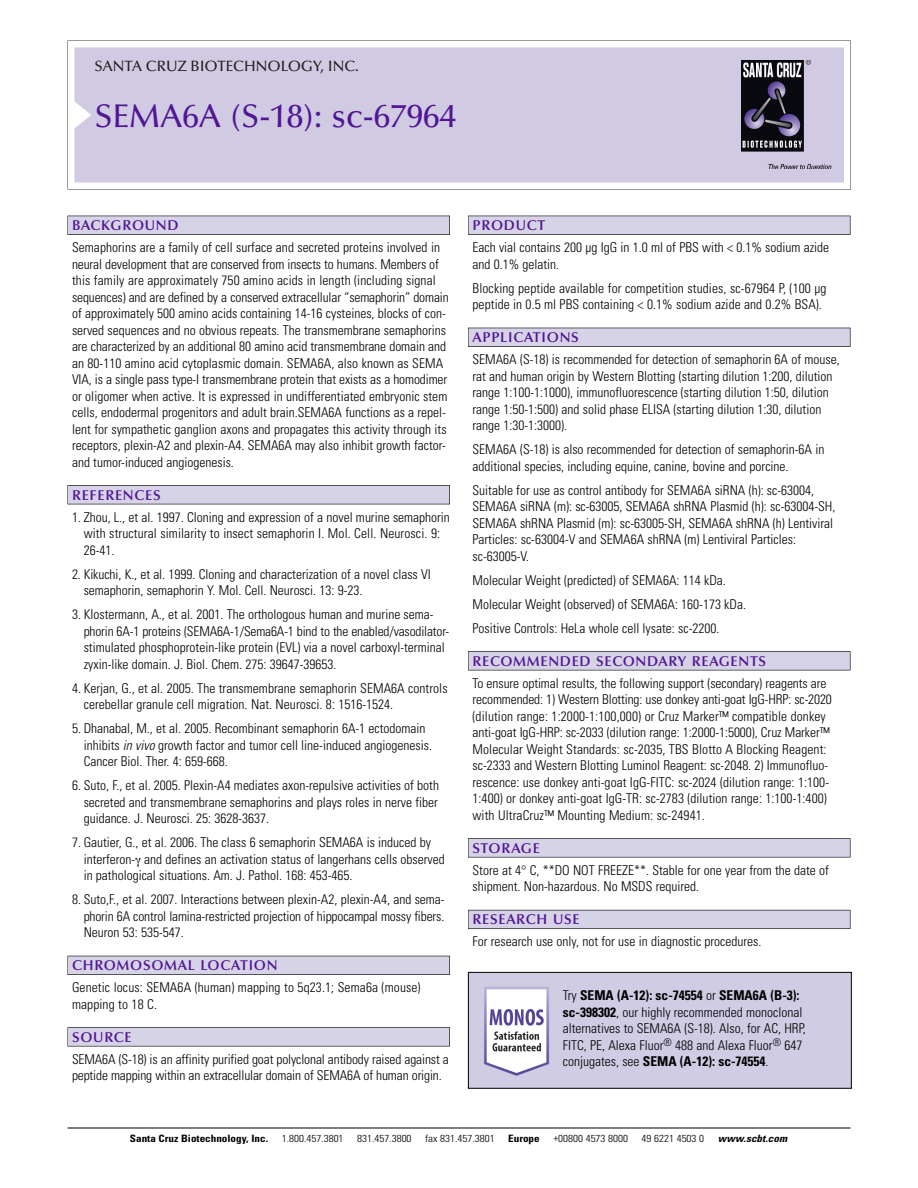
<style>
.page{position:relative;width:918px;height:1188px;background:#fff}
.page>*{position:absolute;margin:0;border:0;box-sizing:border-box;transform-origin:0 0}
.t1{font:500 33px "Optima";color:#511695}
.t2{font:500 15px "Optima";color:#231f20}
.t3{font:600 14.25px "Optima";letter-spacing:.05em;color:#511695}
.t4{font:300 condensed 13.5px/16.5px "Univers";color:#000}
.t5{font:300 condensed 10.2px "Univers";color:#000;scale:1.1 1}
.t6{font:700 condensed 10.2px "Univers";color:#000;scale:1.1 1}
.t7{font:italic 700 condensed 10.2px "Univers";letter-spacing:.005em;color:#000;scale:1.1 1}
.s1{font-style:italic}
.s2{font-weight:700}
</style>
<div class="page">
<svg style="left:68px;top:40px;width:783px;height:149px"></svg>
<div style="left:74px;top:47px;width:770px;height:135px;background:#d1cae3"></div>
<img style="left:741px;top:60px;width:90px;height:108px">
<div style="left:68px;top:216px;width:382px;height:19px;background:#525155"></div>
<div style="left:68px;top:216px;width:381px;height:18px;background:#d7d3e7"></div>
<div style="left:68px;top:485px;width:382px;height:19px;background:#525155"></div>
<div style="left:68px;top:486px;width:381px;height:18px;background:#d7d3e7"></div>
<div style="left:68px;top:956px;width:382px;height:19px;background:#525158"></div>
<div style="left:68px;top:956px;width:381px;height:18px;background:#d7d3e7"></div>
<div style="left:68px;top:1027px;width:382px;height:19px;background:#575759"></div>
<div style="left:68px;top:1028px;width:381px;height:18px;background:#d7d3e7"></div>
<div style="left:468px;top:216px;width:382px;height:19px;background:#525155"></div>
<div style="left:468px;top:216px;width:382px;height:18px;background:#d7d3e7"></div>
<div style="left:468px;top:328px;width:382px;height:19px;background:#515055"></div>
<div style="left:468px;top:328px;width:382px;height:18px;background:#d7d3e7"></div>
<div style="left:468px;top:651px;width:382px;height:19px;background:#545357"></div>
<div style="left:468px;top:652px;width:382px;height:18px;background:#d7d3e7"></div>
<div style="left:468px;top:838px;width:382px;height:19px;background:#575759"></div>
<div style="left:468px;top:839px;width:382px;height:18px;background:#d7d3e7"></div>
<div style="left:468px;top:910px;width:382px;height:19px;background:#5b5a62"></div>
<div style="left:468px;top:910px;width:382px;height:18px;background:#d7d3e7"></div>
<hr style="left:68px;top:1128px;width:782px;height:1px;background:#000">
<img style="left:470px;top:974px;width:380px;height:113px">
<div style="left:468px;top:972px;width:384px;height:117px;border:1px solid #000"></div>
<p class="t2" style="left:94px;top:61px;width:266px">SANTA CRUZ BIOTECHNOLOGY, INC.</p>
<h1 class="t1" style="left:94px;top:103px;width:363px">SEMA6A (S-18): sc-67964</h1>
<p class="t3" style="left:72px;top:219px;width:108px">BACKGROUND</p>
<p class="t4" style="left:72px;top:240px;width:378px">Semaphorins are a family of cell surface and secreted proteins involved in neural development that are conserved from insects to humans. Members of this family are approximately 750 amino acids in length (including signal sequences) and are defined by a conserved extracellular “semaphorin” domain of approximately 500 amino acids containing 14-16 cysteines, blocks of con&shy;served sequences and no obvious repeats. The transmembrane semaphorins are characterized by an additional 80 amino acid transmembrane domain and an 80-110 amino acid cytoplasmic domain. SEMA6A, also known as SEMA VIA, is a single pass type-I transmembrane protein that exists as a homodimer or oligomer when active. It is expressed in undifferentiated embryonic stem cells, endodermal progenitors and adult brain.SEMA6A functions as a repel&shy;lent for sympathetic ganglion axons and propagates this activity through its receptors, plexin-A2 and plexin-A4. SEMA6A may also inhibit growth factor&shy;and tumor-induced angiogenesis.</p>
<p class="t3" style="left:72px;top:489px;width:90px">REFERENCES</p>
<p class="t4" style="left:84px;top:510px;width:368px;text-indent:-12px">1. Zhou, L., et al. 1997. Cloning and expression of a novel murine semaphorin with structural similarity to insect semaphorin I. Mol. Cell. Neurosci. 9:<br>26-41.</p>
<p class="t4" style="left:84px;top:567px;width:349px;text-indent:-12px">2. Kikuchi, K., et al. 1999. Cloning and characterization of a novel class VI semaphorin, semaphorin Y. Mol. Cell. Neurosci. 13: 9-23.</p>
<p class="t4" style="left:84px;top:607px;width:367px;text-indent:-12px">3. Klostermann, A., et al. 2001. The orthologous human and murine sema&shy;phorin 6A-1 proteins (SEMA6A-1/Sema6A-1 bind to the enabled/vasodilator&shy;stimulated phosphoprotein-like protein (EVL) via a novel carboxyl-terminal zyxin-like domain. J. Biol. Chem. 275: 39647-39653.</p>
<p class="t4" style="left:84px;top:681px;width:365px;text-indent:-12px">4. Kerjan, G., et al. 2005. The transmembrane semaphorin SEMA6A controls cerebellar granule cell migration. Nat. Neurosci. 8: 1516-1524.</p>
<p class="t4" style="left:84px;top:721px;width:350px;text-indent:-12px">5. Dhanabal, M., et al. 2005. Recombinant semaphorin 6A-1 ectodomain inhibits <span class="s1">in vivo</span> growth factor and tumor cell line-induced angiogenesis.<br>Cancer Biol. Ther. 4: 659-668.</p>
<p class="t4" style="left:84px;top:778px;width:357px;text-align:justify;text-indent:-12px">6. Suto, F., et al. 2005. Plexin-A4 mediates axon-repulsive activities of both secreted and transmembrane semaphorins and plays roles in nerve fiber guidance. J. Neurosci. 25: 3628-3637.</p>
<p class="t4" style="left:84px;top:835px;width:363px;text-indent:-12px">7. Gautier, G., et al. 2006. The class 6 semaphorin SEMA6A is induced by interferon- and defines an activation status of langerhans cells observed in pathological situations. Am. J. Pathol. 168: 453-465.</p>
<p class="t4" style="left:84px;top:892px;width:363px;text-align:justify;text-indent:-12px">8. Suto,F., et al. 2007. Interactions between plexin-A2, plexin-A4, and sema&shy;phorin 6A control lamina-restricted projection of hippocampal mossy fibers.<br>Neuron 53: 535-547.</p>
<p class="t3" style="left:72px;top:960px;width:207px">CHROMOSOMAL LOCATION</p>
<p class="t4" style="left:72px;top:980px;width:350px">Genetic locus: SEMA6A (human) mapping to 5q23.1; Sema6a (mouse) mapping to 18 C.</p>
<p class="t3" style="left:72px;top:1031px;width:61px">SOURCE</p>
<p class="t4" style="left:72px;top:1052px;width:378px">SEMA6A (S-18) is an affinity purified goat polyclonal antibody raised against a peptide mapping within an extracellular domain of SEMA6A of human origin.</p>
<p class="t3" style="left:473px;top:219px;width:74px">PRODUCT</p>
<p class="t4" style="left:473px;top:240px;width:358px">Each vial contains 200 µg IgG in 1.0 ml of PBS with &lt; 0.1% sodium azide and 0.1% gelatin.</p>
<p class="t4" style="left:473px;top:281px;width:356px">Blocking peptide available for competition studies, sc-67964 P, (100 µg peptide in 0.5 ml PBS containing &lt; 0.1% sodium azide and 0.2% BSA).</p>
<p class="t3" style="left:473px;top:332px;width:108px">APPLICATIONS</p>
<p class="t4" style="left:473px;top:352px;width:369px">SEMA6A (S-18) is recommended for detection of semaphorin 6A of mouse, rat and human origin by Western Blotting (starting dilution 1:200, dilution range 1:100-1:1000), immunofluorescence (starting dilution 1:50, dilution range 1:50-1:500) and solid phase ELISA (starting dilution 1:30, dilution range 1:30-1:3000).</p>
<p class="t4" style="left:473px;top:442px;width:353px">SEMA6A (S-18) is also recommended for detection of semaphorin-6A in additional species, including equine, canine, bovine and porcine.</p>
<p class="t4" style="left:473px;top:483px;width:364px">Suitable for use as control antibody for SEMA6A siRNA (h): sc-63004, SEMA6A siRNA (m): sc-63005, SEMA6A shRNA Plasmid (h): sc-63004-SH, SEMA6A shRNA Plasmid (m): sc-63005-SH, SEMA6A shRNA (h) Lentiviral Particles: sc-63004-V and SEMA6A shRNA (m) Lentiviral Particles: sc-63005-V.</p>
<p class="t4" style="left:473px;top:569px;width:275px;line-height:24px">Molecular Weight (predicted) of SEMA6A: 114 kDa.<br>Molecular Weight (observed) of SEMA6A: 160-173 kDa.<br>Positive Controls: HeLa whole cell lysate: sc-2200.</p>
<p class="t3" style="left:473px;top:655px;width:295px">RECOMMENDED SECONDARY REAGENTS</p>
<p class="t4" style="left:473px;top:676px;width:361px">To ensure optimal results, the following support (secondary) reagents are recommended: 1) Western Blotting: use donkey anti-goat IgG-HRP: sc-2020 (dilution range: 1:2000-1:100,000) or Cruz Marker™ compatible donkey anti-goat IgG-HRP: sc-2033 (dilution range: 1:2000-1:5000), Cruz Marker™ Molecular Weight Standards: sc-2035, TBS Blotto A Blocking Reagent: sc-2333 and Western Blotting Luminol Reagent: sc-2048. 2) Immunofluo&shy;rescence: use donkey anti-goat IgG-FITC: sc-2024 (dilution range: 1:100- 1:400) or donkey anti-goat IgG-TR: sc-2783 (dilution range: 1:100-1:400) with UltraCruz™ Mounting Medium: sc-24941.</p>
<p class="t3" style="left:473px;top:842px;width:69px">STORAGE</p>
<p class="t4" style="left:473px;top:863px;width:358px">Store at 4° C, **DO NOT FREEZE**. Stable for one year from the date of shipment. Non-hazardous. No MSDS required.</p>
<p class="t3" style="left:473px;top:914px;width:109px">RESEARCH USE</p>
<p class="t4" style="left:473px;top:934px;width:290px">For research use only, not for use in diagnostic procedures.</p>
<p class="t4" style="left:563px;top:988px;width:245px">Try <span class="s2">SEMA (A-12): sc-74554</span> or <span class="s2">SEMA6A (B-3): sc-398302</span>, our highly recommended monoclonal alternatives to SEMA6A (S-18). Also, for AC, HRP, FITC, PE, Alexa Fluor<sup>®</sup> 488 and Alexa Fluor<sup>®</sup> 647 conjugates, see <span class="s2">SEMA (A-12): sc-74554</span>.</p>
<p class="t6" style="left:130px;top:1135px;width:127px">Santa Cruz Biotechnology, Inc.</p>
<p class="t5" style="left:282px;top:1135px;width:58px">1.800.457.3801</p>
<p class="t5" style="left:357px;top:1135px;width:51px">831.457.3800</p>
<p class="t5" style="left:425px;top:1135px;width:65px">fax 831.457.3801</p>
<p class="t6" style="left:508px;top:1135px;width:30px">Europe</p>
<p class="t5" style="left:553px;top:1135px;width:69px">+00800 4573 8000</p>
<p class="t5" style="left:642px;top:1135px;width:58px">49 6221 4503 0</p>
<p class="t7" style="left:718px;top:1135px;width:64px">www.scbt.com</p>
</div>
